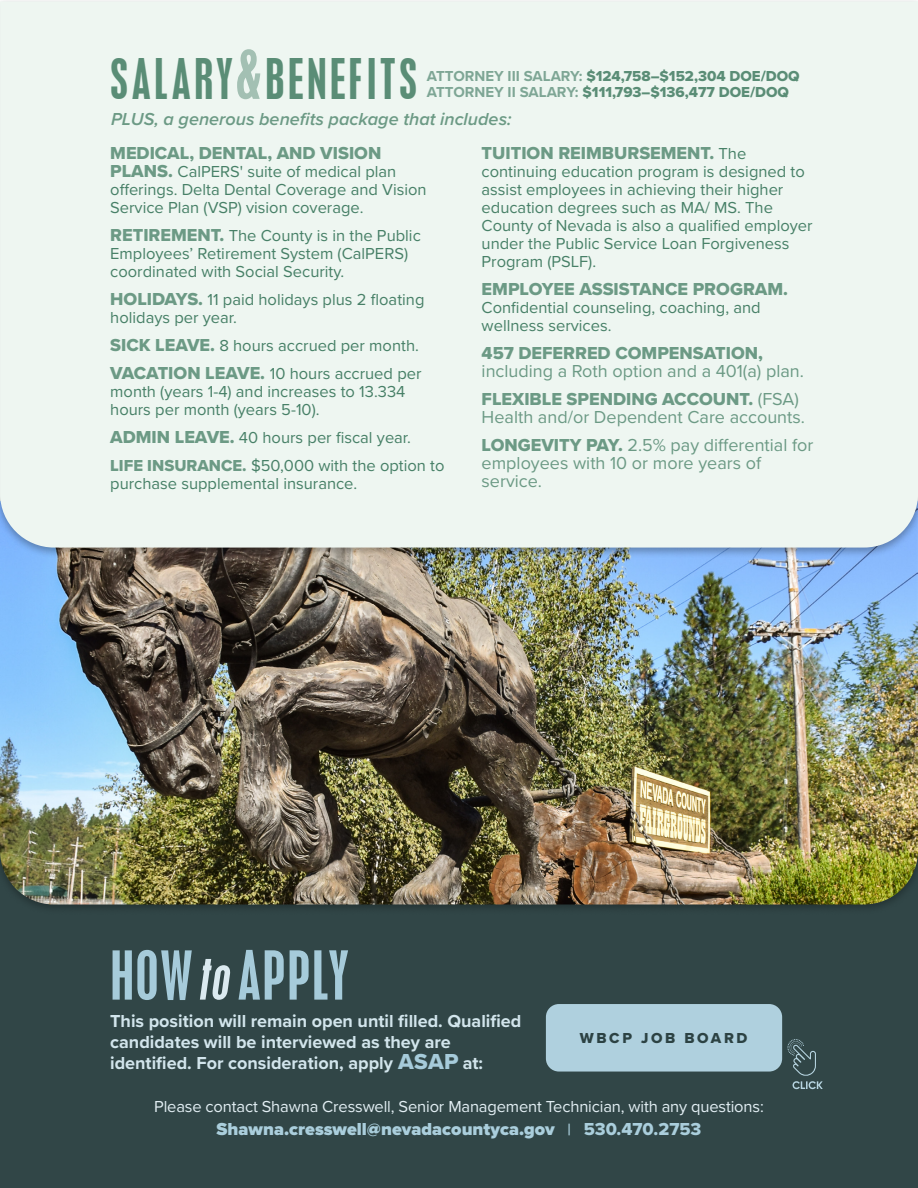
<style>
.page{position:relative;width:918px;height:1188px;background:#fff}
.page>*{position:absolute;margin:0;border:0;box-sizing:border-box;transform-origin:0 0}
.t1{font:condensed 60px "Placard";letter-spacing:.03em;color:#a6cbda}
.t2{font:condensed 49.5px "Placard";letter-spacing:.075em;color:#5a8d76}
.t3{font:18px/28px "Proxima Nova";color:#6c9a85}
.t4{font:18px "Proxima Nova Extrabld";color:#6c9a85}
.t5{font:700 18px/21px "Proxima Nova";color:#d2e5ec}
.t6{font:900 18px "Proxima Nova";color:#aacedc}
.t7{font:italic 600 18px "Proxima Nova";color:#6c9a85}
.t8{font:16.5px/18px "Proxima Nova";color:#478067}
.t9{font:16.5px "Proxima Nova";letter-spacing:-.01em;color:#e2eef3}
.t10{font:15px/16.5px "Proxima Nova Extrabld";color:#5a8d76}
.t11{font:15px "Proxima Nova Extrabld";letter-spacing:.175em;color:#2c4243}
.s1{font-size:60px;color:#a3c0b3}
.s2{font-family:"Proxima Nova";font-weight:700;color:#7ea695}
.s3{font-family:"Proxima Nova Extrabld";font-size:18px;color:#6c9a85}
.s4{font-family:"Proxima Nova Extrabld";color:#6c9a85}
.s5{font-family:"Proxima Nova";font-size:16.5px;color:#478067}
.s6{font-family:"Proxima Nova"}
.s7{font-family:"Proxima Nova Extrabld"}
.s8{font-size:52.5px;color:#dbeaf0}
.s9{font-family:"Proxima Nova Extrabld";font-weight:400;font-size:22.5px;color:#a6cbda}
.s10{font-weight:600;font-size:16.5px}
.s11{font-family:"Proxima Nova Extrabld";font-weight:400}
</style>
<div class="page">
<div style="left:0;top:824px;width:918px;height:364px;background:#314647"></div>
<div style="left:0;top:496px;width:918px;height:419px;background:#000;opacity:.3"></div>
<img style="left:0;top:559px;width:918px;height:345px">
<div style="left:0;top:0;width:918px;height:559px;background:#000;opacity:.3"></div>
<div style="left:0;top:1px;width:918px;height:547px;background:#eef6f1"></div>
<div style="left:546px;top:1004px;width:236px;height:68px;background:#afd0de;border-radius:13px"></div>
<svg style="left:787px;top:1039px;width:36px;height:50px"></svg>
<h2 class="t2" style="left:110px;top:49px;width:308px">SALARY<span class="s1">&amp;</span>BENEFITS</h2>
<p class="t10" style="left:427px;top:67px;width:374px"><span class="s2">ATTORNEY III SALARY:</span> $124,758–$152,304 DOE/DOQ<br><span class="s2">ATTORNEY II SALARY:</span> $111,793–$136,477 DOE/DOQ</p>
<p class="t7" style="left:111px;top:106px;width:402px">PLUS, a generous benefits package that includes:</p>
<p class="t4" style="left:110px;top:140px;width:273px">MEDICAL, DENTAL, AND VISION</p>
<p class="t8" style="left:110px;top:162px;width:318px"><span class="s3">PLANS.</span> CalPERS' suite of medical plan offerings. Delta Dental Coverage and Vision<br>Service Plan (VSP) vision coverage.</p>
<p class="t8" style="left:110px;top:226px;width:312px"><span class="s3">RETIREMENT.</span> The County is in the Public<br>Employees’ Retirement System (CalPERS) coordinated with Social Security.</p>
<p class="t8" style="left:110px;top:290px;width:316px"><span class="s3">HOLIDAYS.</span> 11 paid holidays plus 2 floating holidays per year.</p>
<p class="t8" style="left:110px;top:331px;width:313px;line-height:28px"><span class="s3">SICK LEAVE.</span> 8 hours accrued per month.<br><span class="s3">VACATION LEAVE.</span> 10 hours accrued per</p>
<p class="t8" style="left:110px;top:382px;width:297px">month (years 1-4) and increases to 13.334 hours per month (years 5-10).</p>
<p class="t8" style="left:110px;top:423px;width:336px;line-height:28px"><span class="s3">ADMIN LEAVE.</span> 40 hours per fiscal year.<br><span class="s4">LIFE INSURANCE.</span> $50,000 with the option to</p>
<p class="t8" style="left:110px;top:474px;width:249px">purchase supplemental insurance.</p>
<p class="t4" style="left:482px;top:140px;width:266px">TUITION REIMBURSEMENT. <span class="s5">The</span></p>
<p class="t8" style="left:482px;top:162px;width:333px">continuing education program is designed to assist employees in achieving their higher education degrees such as MA/ MS. The County of Nevada is also a qualified employer under the Public Service Loan Forgiveness Program (PSLF).</p>
<p class="t4" style="left:482px;top:276px;width:308px">EMPLOYEE ASSISTANCE PROGRAM.</p>
<p class="t8" style="left:482px;top:298px;width:281px">Confidential counseling, coaching, and wellness services.</p>
<p class="t4" style="left:482px;top:340px;width:283px">457 DEFERRED COMPENSATION,</p>
<p class="t3" style="left:482px;top:356px;width:324px">including a Roth option and a 401(a) plan.</p>
<p class="t4" style="left:482px;top:386px;width:319px">FLEXIBLE SPENDING ACCOUNT. <span class="s6">(FSA)</span></p>
<p class="t3" style="left:482px;top:402px;width:333px">Health and/or Dependent Care accounts.<br><span class="s7">LONGEVITY PAY.</span> 2.5% pay differential for</p>
<p class="t3" style="left:482px;top:453px;width:281px;line-height:18px">employees with 10 or more years of service.</p>
<h1 class="t1" style="left:110px;top:939px;width:240px">HOW<span class="s8">to</span>APPLY</h1>
<p class="t5" style="left:110px;top:1010px;width:413px">This position will remain open until filled. Qualified candidates will be interviewed as they are identified. For consideration, apply <span class="s9">ASAP</span> at:</p>
<p class="t11" style="left:580px;top:1027px;width:169px">WBCP JOB BOARD</p>
<p class="t9" style="left:154px;top:1094px;width:611px">Please contact Shawna Cresswell, Senior Management Technician, with any questions:</p>
<p class="t6" style="left:217px;top:1116px;width:486px">Shawna.cresswell@nevadacountyca.gov <span class="s10">|</span> <span class="s11">530.470.2753</span></p>
</div>
